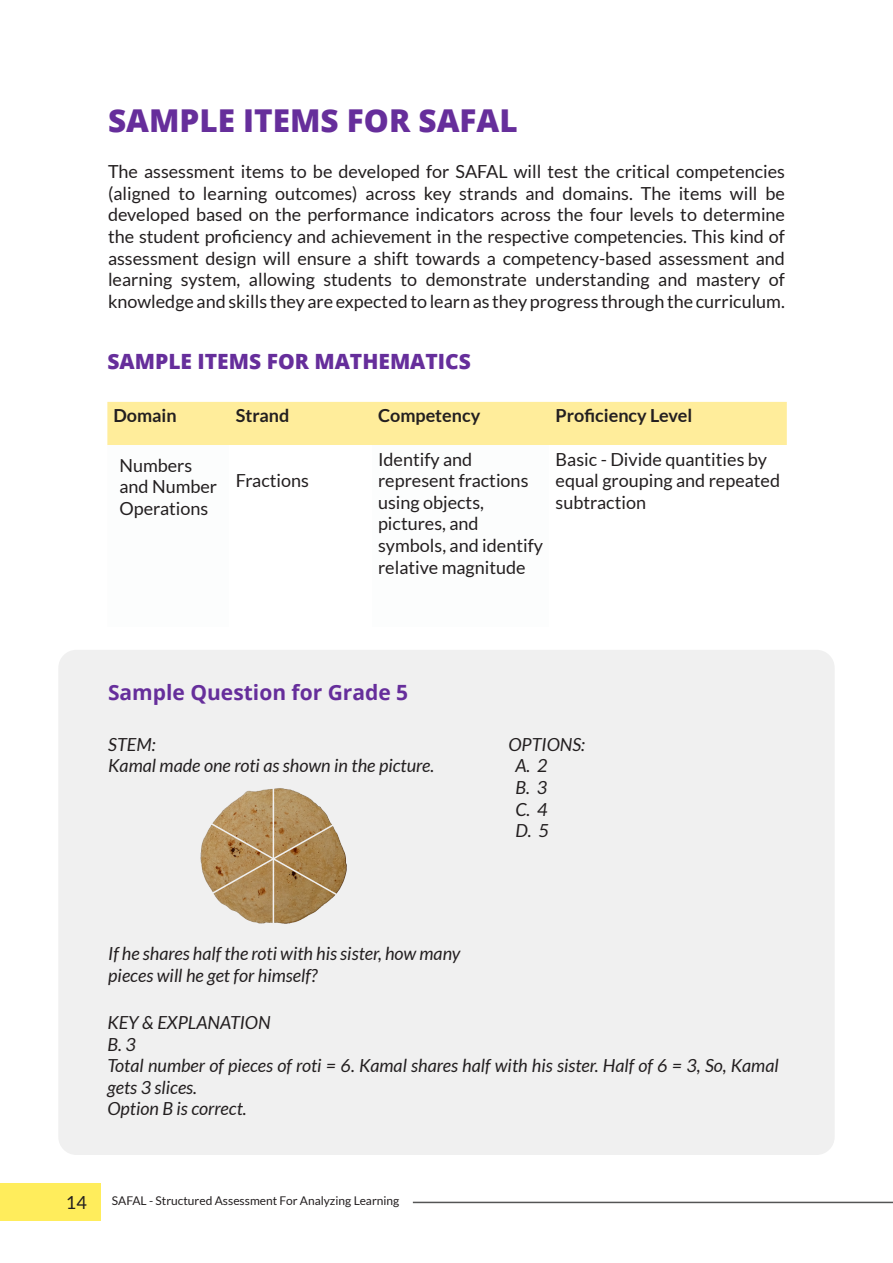
<style>
.page{position:relative;width:893px;height:1263px;background:#fff}
.page>*{position:absolute;margin:0;border:0;box-sizing:border-box;transform-origin:0 0}
.t1{font:800 31.5px "Open Sans";color:#662e9b}
.t2{font:800 21px "Open Sans";color:#662e9b}
.t3{font:700 21px "Open Sans";color:#662e9b}
.t4{font:18px/21.6px "Lato";color:#231f20}
.t5{font:italic 18px/21.6px "Lato";color:#231f20}
.t6{font:700 18px "Lato";color:#231f20}
.t7{font:12px "Lato";color:#231f20}
</style>
<div class="page">
<div style="left:58px;top:650px;width:777px;height:505px;background:#f0f0f0;border-radius:18px"></div>
<hr style="left:413px;top:1202px;width:480px;height:1px;background:#545555">
<div style="left:0;top:1183px;width:101px;height:37px;background:#ffed5c"></div>
<div style="left:107px;top:402px;width:680px;height:43px;background:#ffed9b"></div>
<img style="left:200px;top:788px;width:147px;height:136px">
<hr style="left:273px;top:779px;width:1px;height:160px;background:#f0f0f0">
<svg style="left:202px;top:817px;width:143px;height:83px;background:#b29163"></svg>
<p class="t1" style="left:108px;top:97px;width:411px">SAMPLE ITEMS FOR SAFAL</p>
<p class="t4" style="left:108px;top:161px;width:678px;text-align:justify">The assessment items to be developed for SAFAL will test the critical competencies (aligned to learning outcomes) across key strands and domains. The items will be developed based on the performance indicators across the four levels to determine the student proficiency and achievement in the respective competencies. This kind of assessment design will ensure a shift towards a competency-based assessment and learning system, allowing students to demonstrate understanding and mastery of knowledge and skills they are expected to learn as they progress through the curriculum.</p>
<p class="t2" style="left:107px;top:345px;width:365px">SAMPLE ITEMS FOR MATHEMATICS</p>
<p class="t6" style="left:113px;top:405px;width:65px">Domain</p>
<p class="t6" style="left:236px;top:405px;width:55px">Strand</p>
<p class="t6" style="left:378px;top:405px;width:104px">Competency</p>
<p class="t6" style="left:556px;top:405px;width:138px">Proficiency Level</p>
<p class="t4" style="left:119px;top:454px;width:99px">Numbers and Number<br>Operations</p>
<p class="t4" style="left:378px;top:448px;width:166px">Identify and represent fractions using objects, pictures, and symbols, and identify relative magnitude</p>
<p class="t4" style="left:556px;top:448px;width:226px">Basic - Divide quantities by equal grouping and repeated subtraction</p>
<p class="t4" style="left:236px;top:470px;width:75px">Fractions</p>
<p class="t3" style="left:108px;top:678px;width:302px">Sample Question for Grade 5</p>
<p class="t5" style="left:108px;top:734px;width:49px">STEM:</p>
<p class="t5" style="left:108px;top:755px;width:327px">Kamal made one roti as shown in the picture.</p>
<p class="t5" style="left:508px;top:734px;width:78px">OPTIONS:</p>
<p class="t5" style="left:515px;top:755px;width:34px">A. 2</p>
<p class="t5" style="left:515px;top:777px;width:33px">B. 3</p>
<p class="t5" style="left:515px;top:799px;width:34px">C. 4</p>
<p class="t5" style="left:515px;top:820px;width:35px">D. 5</p>
<p class="t5" style="left:108px;top:943px;width:354px">If he shares half the roti with his sister, how many pieces will he get for himself?</p>
<p class="t5" style="left:107px;top:1012px;width:165px">KEY &amp; EXPLANATION</p>
<p class="t5" style="left:107px;top:1034px;width:30px">B. 3</p>
<p class="t5" style="left:107px;top:1055px;width:673px">Total number of pieces of roti = 6. Kamal shares half with his sister. Half of 6 = 3, So, Kamal gets 3 slices.</p>
<p class="t5" style="left:107px;top:1098px;width:141px">Option B is correct.</p>
<p class="t4" style="left:66px;top:1191px;width:22px">14</p>
<p class="t7" style="left:112px;top:1194px;width:289px">SAFAL - Structured Assessment For Analyzing Learning</p>
</div>
